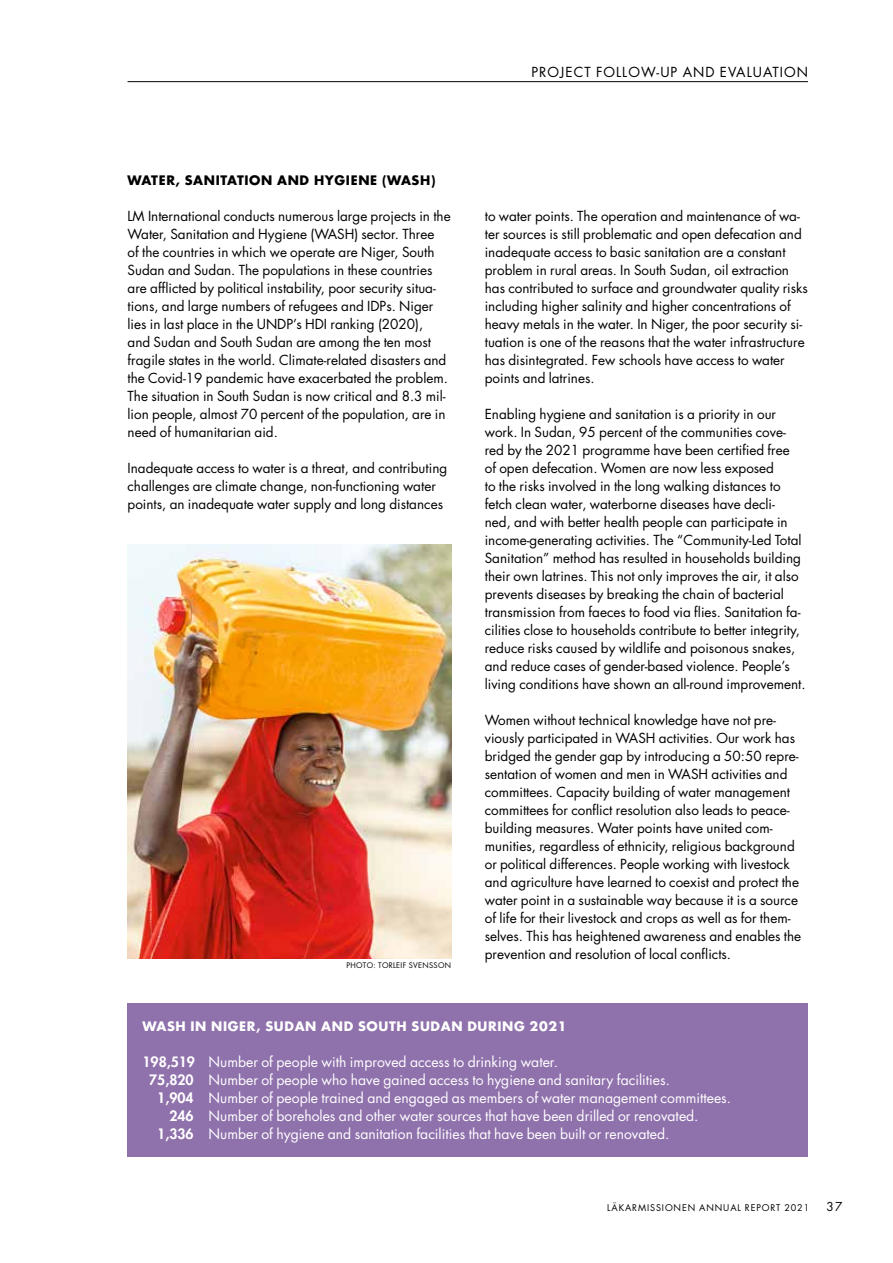
<style>
.page{position:relative;width:893px;height:1263px;background:#fff}
.page>*{position:absolute;margin:0;border:0;box-sizing:border-box;transform-origin:0 0}
.t1{font:13.95px "Futura";color:#fff}
.t2{font:13.5px/18px "Futura";color:#000}
.t3{font:13.5px "Futura";letter-spacing:.075em;color:#000}
.t4{font:700 12.75px "Futura";letter-spacing:.05em;color:#fff}
.t5{font:700 12.75px "Futura";letter-spacing:.05em;color:#000}
.t6{font:12px "Futura";color:#000}
.t7{font:9px "Futura";letter-spacing:.1em;color:#000}
.t8{font:7.5px "Futura";letter-spacing:.04em;color:#000}
.s1{font-weight:800}
</style>
<div class="page">
<hr style="left:128px;top:81px;width:680px;height:1px;background:#000">
<div style="left:128px;top:1003px;width:680px;height:154px;background:#8f71ac"></div>
<img style="left:128px;top:545px;width:323px;height:414px">
<p class="t3" style="left:531px;top:63px;width:278px">PROJECT FOLLOW-UP AND EVALUATION</p>
<p class="t5" style="left:128px;top:171px;width:309px">WATER, SANITATION AND HYGIENE (WASH)</p>
<p class="t2" style="left:128px;top:207px;width:325px">LM International conducts numerous large projects in the Water, Sanitation and Hygiene (WASH) sector. Three<br>of the countries in which we operate are Niger, South Sudan and Sudan. The populations in these countries are afflicted by political instability, poor security situa&shy;tions, and large numbers of refugees and IDPs. Niger lies in last place in the UNDP’s HDI ranking (2020),<br>and Sudan and South Sudan are among the ten most fragile states in the world. Climate-related disasters and the Covid-19 pandemic have exacerbated the problem.<br>The situation in South Sudan is now critical and 8.3 mil&shy;lion people, almost 70 percent of the population, are in need of humanitarian aid.</p>
<p class="t2" style="left:128px;top:459px;width:321px">Inadequate access to water is a threat, and contributing challenges are climate change, non-functioning water points, an inadequate water supply and long distances</p>
<p class="t8" style="left:346px;top:960px;width:106px">PHOTO: TORLEIF SVENSSON</p>
<p class="t2" style="left:485px;top:207px;width:325px">to water points. The operation and maintenance of wa&shy;ter sources is still problematic and open defecation and inadequate access to basic sanitation are a constant problem in rural areas. In South Sudan, oil extraction has contributed to surface and groundwater quality risks including higher salinity and higher concentrations of heavy metals in the water. In Niger, the poor security si&shy;tuation is one of the reasons that the water infrastructure has disintegrated. Few schools have access to water points and latrines.</p>
<p class="t2" style="left:485px;top:405px;width:322px">Enabling hygiene and sanitation is a priority in our work. In Sudan, 95 percent of the communities cove&shy;red by the 2021 programme have been certified free<br>of open defecation. Women are now less exposed<br>to the risks involved in the long walking distances to fetch clean water, waterborne diseases have decli-<br>ned, and with better health people can participate in income-generating activities. The “Community-Led Total Sanitation” method has resulted in households building their own latrines. This not only improves the air, it also prevents diseases by breaking the chain of bacterial transmission from faeces to food via flies. Sanitation fa&shy;cilities close to households contribute to better integrity, reduce risks caused by wildlife and poisonous snakes, and reduce cases of gender-based violence. People’s living conditions have shown an all-round improvement.</p>
<p class="t2" style="left:485px;top:711px;width:318px">Women without technical knowledge have not pre&shy;viously participated in WASH activities. Our work has bridged the gender gap by introducing a 50:50 repre&shy;sentation of women and men in WASH activities and committees. Capacity building of water management committees for conflict resolution also leads to peace&shy;building measures. Water points have united com&shy;munities, regardless of ethnicity, religious background or political differences. People working with livestock and agriculture have learned to coexist and protect the water point in a sustainable way because it is a source of life for their livestock and crops as well as for them&shy;selves. This has heightened awareness and enables the prevention and resolution of local conflicts.</p>
<p class="t4" style="left:143px;top:1017px;width:425px">WASH IN NIGER, SUDAN AND SOUTH SUDAN DURING 2021</p>
<p class="t1" style="left:143px;top:1053px;width:417px"><span class="s1">198,519</span> Number of people with improved access to drinking water.</p>
<p class="t1" style="left:149px;top:1071px;width:522px"><span class="s1">75,820</span> Number of people who have gained access to hygiene and sanitary facilities.</p>
<p class="t1" style="left:157px;top:1089px;width:575px"><span class="s1">1,904</span> Number of people trained and engaged as members of water management committees.</p>
<p class="t1" style="left:169px;top:1107px;width:531px"><span class="s1">246</span> Number of boreholes and other water sources that have been drilled or renovated.</p>
<p class="t1" style="left:157px;top:1125px;width:514px"><span class="s1">1,336</span> Number of hygiene and sanitation facilities that have been built or renovated.</p>
<p class="t7" style="left:607px;top:1202px;width:203px">LÄKARMISSIONEN ANNUAL REPORT 2021</p>
<p class="t6" style="left:827px;top:1199px;width:17px">37</p>
</div>
